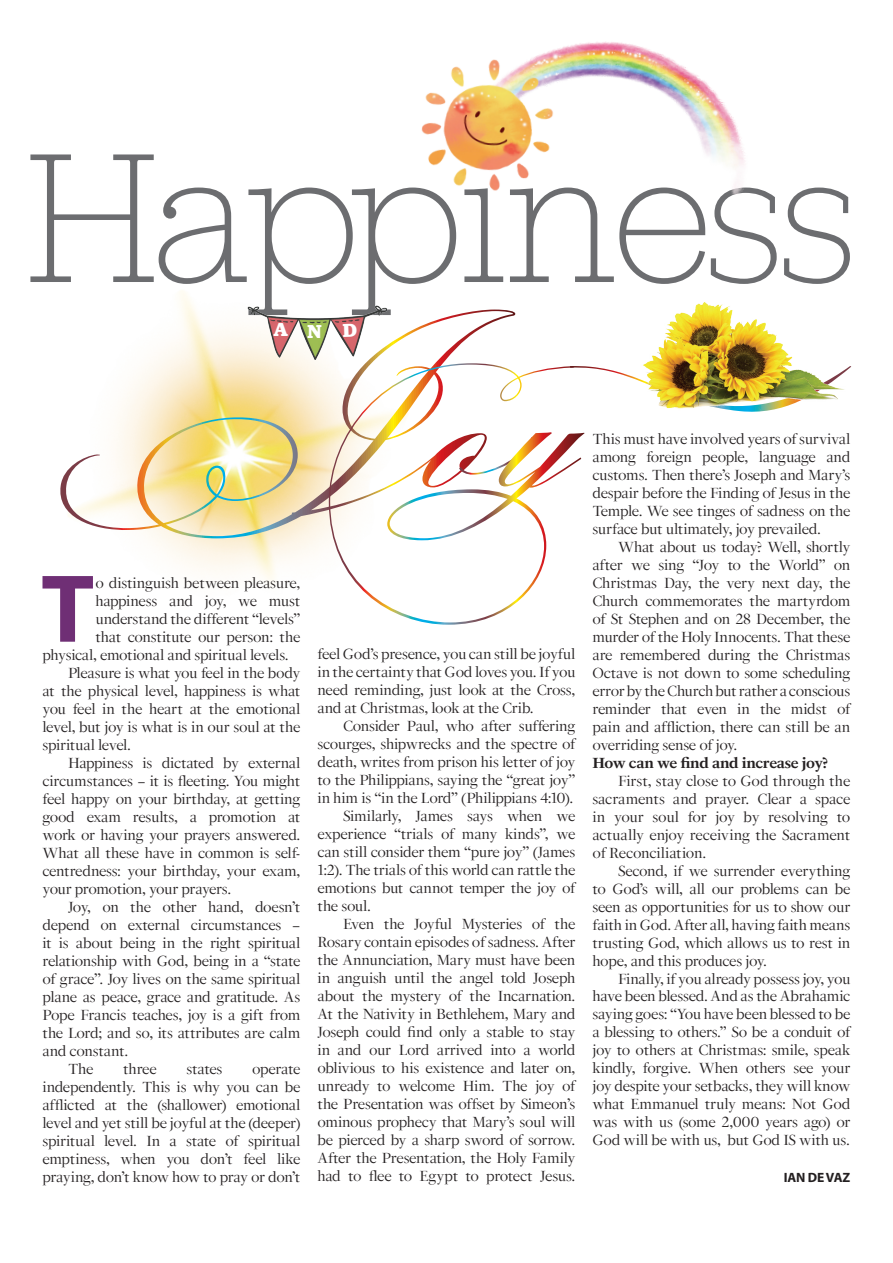
<style>
.page{position:relative;width:893px;height:1263px;background:#fff}
.page>*{position:absolute;margin:0;border:0;box-sizing:border-box;transform-origin:0 0}
.t1{font:200 192px "Julie";letter-spacing:-.02em;color:#6c6d70}
.t2{font:700 97.35px "Myriad Pro";color:#6f2f75}
.t3{font:700 19.5px "Julie";color:#fff}
.t4{font:17.25px/18px "Corundum News O0";letter-spacing:-.02em;color:#231f20;text-align:justify}
.t5{font:600 17.25px "Corundum News O0";letter-spacing:-.03em;color:#231f20}
.t6{font:700 13.5px "Myriad Pro";letter-spacing:-.01em;color:#231f20}
</style>
<div class="page">
<img style="left:154px;top:291px;width:175px;height:290px">
<svg style="left:60px;top:310px;width:401px;height:228px"></svg>
<svg style="left:329px;top:363px;width:255px;height:262px"></svg>
<svg style="left:570px;top:366px;width:64px;height:49px"></svg>
<img style="left:406px;top:41px;width:339px;height:303px">
<img style="left:634px;top:236px;width:218px;height:176px">
<img style="left:229px;top:291px;width:177px;height:69px">
<svg style="left:343px;top:323px;width:14px;height:14px"></svg>
<h1 class="t1" style="left:26px;top:120px;width:834px">Happiness</h1>
<p class="t3" style="left:273px;top:320px;width:50px">A N</p>
<h2 class="t2" style="left:41px;top:545px;width:55px">T</h2>
<p class="t4" style="left:95px;top:573px;width:207px">o distinguish between pleasure,</p>
<p class="t4" style="left:95px;top:591px;width:207px">happiness and joy, we must</p>
<p class="t4" style="left:95px;top:609px;width:207px">understand the different “levels”</p>
<p class="t4" style="left:95px;top:627px;width:207px">that constitute our person: the</p>
<p class="t4" style="left:43px;top:645px;width:248px">physical, emotional and spiritual levels.</p>
<p class="t4" style="left:68px;top:663px;width:234px">Pleasure is what you feel in the body</p>
<p class="t4" style="left:43px;top:681px;width:259px">at the physical level, happiness is what</p>
<p class="t4" style="left:43px;top:699px;width:259px">you feel in the heart at the emotional</p>
<p class="t4" style="left:43px;top:717px;width:259px">level, but joy is what is in our soul at the</p>
<p class="t4" style="left:43px;top:735px;width:90px">spiritual level.</p>
<p class="t4" style="left:68px;top:753px;width:234px">Happiness is dictated by external</p>
<p class="t4" style="left:43px;top:771px;width:259px">circumstances – it is fleeting. You might</p>
<p class="t4" style="left:43px;top:789px;width:259px">feel happy on your birthday, at getting</p>
<p class="t4" style="left:43px;top:807px;width:259px">good exam results, a promotion at</p>
<p class="t4" style="left:43px;top:825px;width:259px">work or having your prayers answered.</p>
<p class="t4" style="left:43px;top:843px;width:259px">What all these have in common is self-</p>
<p class="t4" style="left:43px;top:861px;width:259px">centredness: your birthday, your exam,</p>
<p class="t4" style="left:43px;top:879px;width:190px">your promotion, your prayers.</p>
<p class="t4" style="left:68px;top:897px;width:234px">Joy, on the other hand, doesn’t</p>
<p class="t4" style="left:43px;top:915px;width:259px">depend on external circumstances –</p>
<p class="t4" style="left:43px;top:933px;width:259px">it is about being in the right spiritual</p>
<p class="t4" style="left:43px;top:951px;width:259px">relationship with God, being in a “state</p>
<p class="t4" style="left:43px;top:969px;width:259px">of grace”. Joy lives on the same spiritual</p>
<p class="t4" style="left:43px;top:987px;width:259px">plane as peace, grace and gratitude. As</p>
<p class="t4" style="left:43px;top:1005px;width:259px">Pope Francis teaches, joy is a gift from</p>
<p class="t4" style="left:43px;top:1023px;width:259px">the Lord; and so, its attributes are calm</p>
<p class="t4" style="left:43px;top:1041px;width:87px">and constant.</p>
<p class="t4" style="left:68px;top:1059px;width:27px">The</p>
<p class="t4" style="left:123px;top:1059px;width:35px">three</p>
<p class="t4" style="left:187px;top:1059px;width:38px">states</p>
<p class="t4" style="left:43px;top:1059px;width:259px;text-indent:210px">operate independently. This is why you can be afflicted at the (shallower) emotional level and yet still be joyful at the (deeper) spiritual level. In a state of spiritual emptiness, when you don’t feel like praying, don’t know how to pray or don’t</p>
<p class="t4" style="left:317px;top:645px;width:259px">feel God’s presence, you can still be joyful in the certainty that God loves you. If you need reminding, just look at the Cross, and at Christmas, look at the Crib.</p>
<p class="t4" style="left:343px;top:717px;width:234px">Consider Paul, who after suffering</p>
<p class="t4" style="left:317px;top:735px;width:259px">scourges, shipwrecks and the spectre of</p>
<p class="t4" style="left:317px;top:753px;width:259px">death, writes from prison his letter of joy</p>
<p class="t4" style="left:317px;top:771px;width:259px">to the Philippians, saying the “great joy”</p>
<p class="t4" style="left:317px;top:789px;width:257px">in him is “in the Lord” (Philippians 4:10).</p>
<p class="t4" style="left:343px;top:807px;width:234px">Similarly, James says when we</p>
<p class="t4" style="left:317px;top:825px;width:259px">experience “trials of many kinds”, we</p>
<p class="t4" style="left:317px;top:843px;width:259px">can still consider them “pure joy” (James</p>
<p class="t4" style="left:317px;top:861px;width:259px">1:2). The trials of this world can rattle the</p>
<p class="t4" style="left:317px;top:879px;width:259px">emotions but cannot temper the joy of</p>
<p class="t4" style="left:317px;top:897px;width:55px">the soul.</p>
<p class="t4" style="left:343px;top:915px;width:234px">Even the Joyful Mysteries of the</p>
<p class="t4" style="left:317px;top:933px;width:259px">Rosary contain episodes of sadness. After</p>
<p class="t4" style="left:317px;top:951px;width:259px">the Annunciation, Mary must have been</p>
<p class="t4" style="left:317px;top:969px;width:259px">in anguish until the angel told Joseph</p>
<p class="t4" style="left:317px;top:987px;width:259px">about the mystery of the Incarnation.</p>
<p class="t4" style="left:317px;top:1005px;width:259px">At the Nativity in Bethlehem, Mary and</p>
<p class="t4" style="left:317px;top:1023px;width:259px">Joseph could find only a stable to stay</p>
<p class="t4" style="left:317px;top:1041px;width:259px">in and our Lord arrived into a world</p>
<p class="t4" style="left:317px;top:1059px;width:259px">oblivious to his existence and later on,</p>
<p class="t4" style="left:317px;top:1077px;width:259px">unready to welcome Him. The joy of</p>
<p class="t4" style="left:317px;top:1095px;width:259px">the Presentation was offset by Simeon’s</p>
<p class="t4" style="left:317px;top:1113px;width:259px">ominous prophecy that Mary’s soul will</p>
<p class="t4" style="left:317px;top:1131px;width:259px">be pierced by a sharp sword of sorrow.</p>
<p class="t4" style="left:317px;top:1149px;width:259px">After the Presentation, the Holy Family</p>
<p class="t4" style="left:317px;top:1167px;width:259px">had to flee to Egypt to protect Jesus.</p>
<p class="t4" style="left:592px;top:429px;width:259px">This must have involved years of survival among foreign people, language and customs. Then there’s Joseph and Mary’s despair before the Finding of Jesus in the Temple. We see tinges of sadness on the surface but ultimately, joy prevailed.</p>
<p class="t4" style="left:592px;top:537px;width:259px;text-indent:26px">What about us today? Well, shortly after we sing “Joy to the World” on Christmas Day, the very next day, the Church commemorates the martyrdom of St Stephen and on 28 December, the murder of the Holy Innocents. That these are remembered during the Christmas Octave is not down to some scheduling error by the Church but rather a conscious reminder that even in the midst of pain and affliction, there can still be an overriding sense of joy.</p>
<p class="t5" style="left:592px;top:753px;width:237px">How can we find and increase joy?</p>
<p class="t4" style="left:592px;top:771px;width:259px;text-indent:26px">First, stay close to God through the sacraments and prayer. Clear a space in your soul for joy by resolving to actually enjoy receiving the Sacrament of Reconciliation.</p>
<p class="t4" style="left:592px;top:861px;width:259px;text-indent:26px">Second, if we surrender everything to God’s will, all our problems can be seen as opportunities for us to show our faith in God. After all, having faith means trusting God, which allows us to rest in hope, and this produces joy.</p>
<p class="t4" style="left:592px;top:969px;width:259px;text-indent:26px">Finally, if you already possess joy, you have been blessed. And as the Abrahamic saying goes: “You have been blessed to be a blessing to others.” So be a conduit of joy to others at Christmas: smile, speak kindly, forgive. When others see your joy despite your setbacks, they will know what Emmanuel truly means: Not God was with us (some 2,000 years ago) or God will be with us, but God IS with us.</p>
<p class="t6" style="left:784px;top:1168px;width:68px">IAN DE VAZ</p>
</div>
